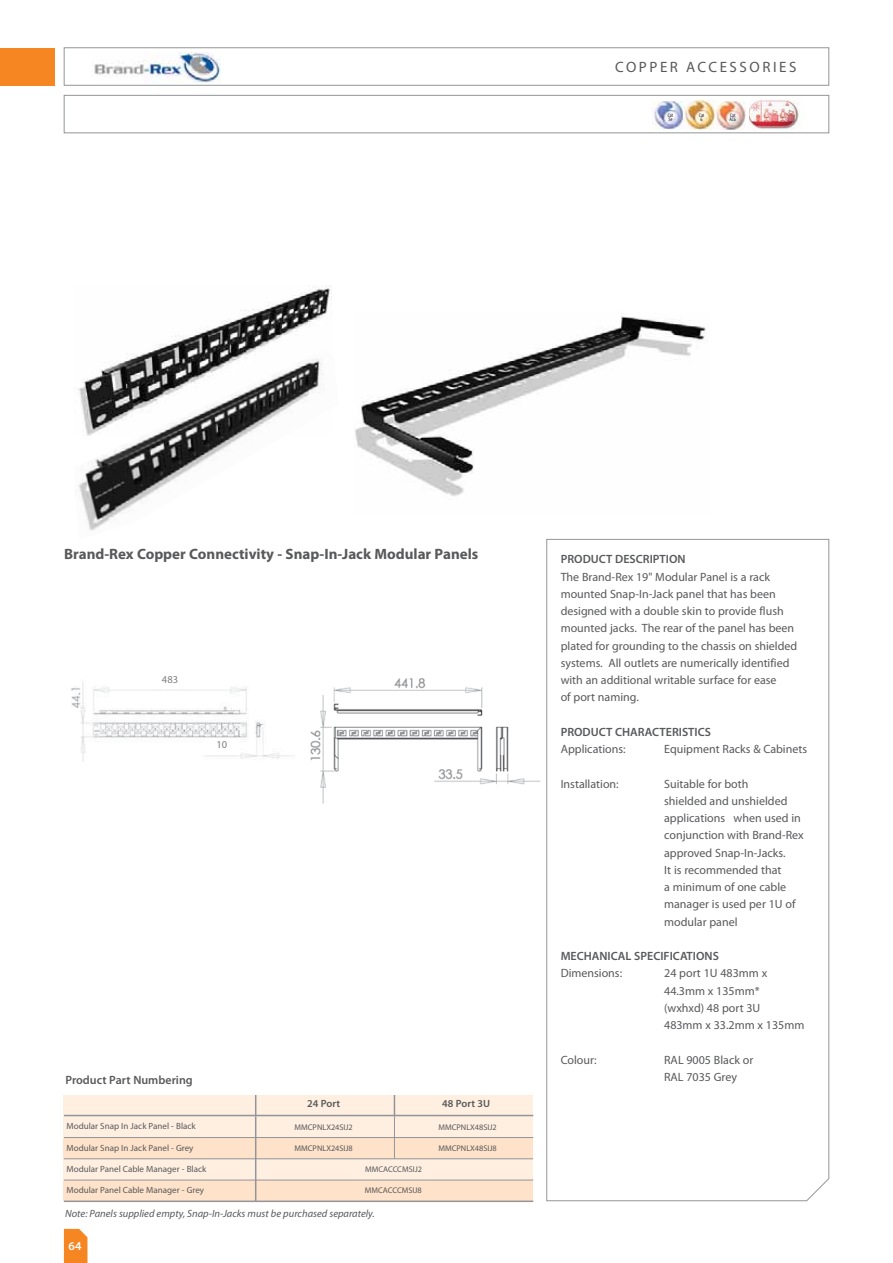
<style>
.page{position:relative;width:893px;height:1263px;background:#fff}
.page>*{position:absolute;margin:0;border:0;box-sizing:border-box;transform-origin:0 0}
.t1{font:700 15px "Myriad Pro";color:#58595b}
.t2{font:15px "Myriad Pro";letter-spacing:.17em;color:#58595b}
.t3{font:12px/17.2px "Myriad Pro";color:#58595b}
.t4{font:600 12px "Myriad Pro";color:#58595b}
.t5{font:600 12px "Myriad Pro";color:#fff}
.t6{font:italic 10.5px "Myriad Pro";color:#58595b}
.t7{font:600 10.5px "Myriad Pro";color:#58595b}
.t8{font:10.5px "Myriad Pro";color:#7c7e81}
.t9{font:9px "Myriad Pro";color:#58595b}
.t10{font:8.25px "Myriad Pro";color:#58595b}
.t11{font:condensed 5.4px/4.5px "Myriad Pro";letter-spacing:-.01em;color:#231f20}
</style>
<div class="page">
<svg style="left:64px;top:1229px;width:23px;height:34px"></svg>
<div style="left:64px;top:95px;width:765px;height:38px;border:1px solid #939598"></div>
<div style="left:64px;top:47px;width:765px;height:39px;border:1px solid #939598"></div>
<div style="left:0;top:48px;width:55px;height:37px;background:#f68622"></div>
<img style="left:94px;top:52px;width:126px;height:31px">
<img style="left:653px;top:100px;width:92px;height:29px">
<img style="left:749px;top:99px;width:50px;height:30px">
<img style="left:355px;top:316px;width:351px;height:180px">
<img style="left:154px;top:285px;width:178px;height:65px">
<img style="left:76px;top:350px;width:248px;height:181px">
<img style="left:311px;top:678px;width:229px;height:126px">
<img style="left:72px;top:682px;width:222px;height:79px">
<div style="left:110px;top:674px;width:120px;height:15px;background:#fff"></div>
<div style="left:204px;top:739px;width:36px;height:15px;background:#fff"></div>
<div style="left:64px;top:1095px;width:469px;height:107px;background:#ffefe1"></div>
<div style="left:64px;top:1138px;width:469px;height:20px;background:#fee2c9"></div>
<div style="left:64px;top:1180px;width:469px;height:20px;background:#fee2c9"></div>
<hr style="left:64px;top:1158px;width:469px;height:1px;background:#939598">
<hr style="left:64px;top:1137px;width:469px;height:1px;background:#939598">
<hr style="left:64px;top:1180px;width:469px;height:1px;background:#939598">
<hr style="left:64px;top:1200px;width:469px;height:2px;background:#939598">
<hr style="left:64px;top:1115px;width:469px;height:1px;background:#939598">
<svg style="left:255px;top:1095px;width:1px;height:20px"></svg>
<hr style="left:255px;top:1116px;width:1px;height:85px;background:#939598">
<svg style="left:394px;top:1095px;width:1px;height:20px"></svg>
<hr style="left:394px;top:1116px;width:1px;height:43px;background:#939598">
<svg style="left:546px;top:539px;width:284px;height:662px"></svg>
<p class="t2" style="left:615px;top:61px;width:183px">COPPER ACCESSORIES</p>
<p class="t11" style="left:668px;top:113px;width:7px">Cat<br>5e</p>
<p class="t11" style="left:699px;top:113px;width:7px">Cat<br>6</p>
<p class="t11" style="left:730px;top:113px;width:8px">Cat<br>AC6</p>
<p class="t1" style="left:64px;top:548px;width:416px">Brand-Rex Copper Connectivity - Snap-In-Jack Modular Panels</p>
<p class="t8" style="left:162px;top:675px;width:18px">483</p>
<p class="t8" style="left:216px;top:741px;width:12px">10</p>
<p class="t4" style="left:65px;top:1076px;width:129px">Product Part Numbering</p>
<p class="t9" style="left:67px;top:1123px;width:131px">Modular Snap In Jack Panel - Black</p>
<p class="t9" style="left:67px;top:1144px;width:128px">Modular Snap In Jack Panel - Grey</p>
<p class="t9" style="left:67px;top:1165px;width:141px">Modular Panel Cable Manager - Black</p>
<p class="t9" style="left:67px;top:1187px;width:139px">Modular Panel Cable Manager - Grey</p>
<p class="t7" style="left:307px;top:1100px;width:34px">24 Port</p>
<p class="t7" style="left:442px;top:1100px;width:49px">48 Port 3U</p>
<p class="t10" style="left:295px;top:1124px;width:60px">MMCPNLX24SIJ2</p>
<p class="t10" style="left:295px;top:1145px;width:60px">MMCPNLX24SIJ8</p>
<p class="t10" style="left:365px;top:1166px;width:58px">MMCACCCMSIJ2</p>
<p class="t10" style="left:365px;top:1187px;width:58px">MMCACCCMSIJ8</p>
<p class="t10" style="left:438px;top:1124px;width:60px">MMCPNLX48SIJ2</p>
<p class="t10" style="left:438px;top:1145px;width:60px">MMCPNLX48SIJ8</p>
<p class="t6" style="left:65px;top:1209px;width:311px">Note: Panels supplied empty, Snap-In-Jacks must be purchased separately.</p>
<p class="t5" style="left:69px;top:1241px;width:14px">64</p>
<p class="t4" style="left:561px;top:555px;width:126px">PRODUCT DESCRIPTION</p>
<p class="t3" style="left:561px;top:569px;width:238px">The Brand-Rex 19" Modular Panel is a rack mounted Snap-In-Jack panel that has been designed with a double skin to provide flush mounted jacks. The rear of the panel has been plated for grounding to the chassis on shielded systems. All outlets are numerically identified with an additional writable surface for ease<br>of port naming.</p>
<p class="t4" style="left:561px;top:727px;width:152px">PRODUCT CHARACTERISTICS</p>
<p class="t3" style="left:561px;top:742px;width:67px">Applications:</p>
<p class="t3" style="left:664px;top:742px;width:144px">Equipment Racks &amp; Cabinets</p>
<p class="t3" style="left:561px;top:776px;width:60px">Installation:</p>
<p class="t3" style="left:664px;top:776px;width:141px">Suitable for both<br>shielded and unshielded applications when used in conjunction with Brand-Rex approved Snap-In-Jacks.<br>It is recommended that<br>a minimum of one cable manager is used per 1U of modular panel</p>
<p class="t4" style="left:561px;top:951px;width:160px">MECHANICAL SPECIFICATIONS</p>
<p class="t3" style="left:561px;top:966px;width:63px">Dimensions:</p>
<p class="t3" style="left:664px;top:966px;width:142px">24 port 1U 483mm x<br>44.3mm x 135mm*<br>(wxhxd) 48 port 3U<br>483mm x 33.2mm x 135mm</p>
<p class="t3" style="left:561px;top:1052px;width:37px">Colour:</p>
<p class="t3" style="left:664px;top:1052px;width:91px">RAL 9005 Black or<br>RAL 7035 Grey</p>
</div>
